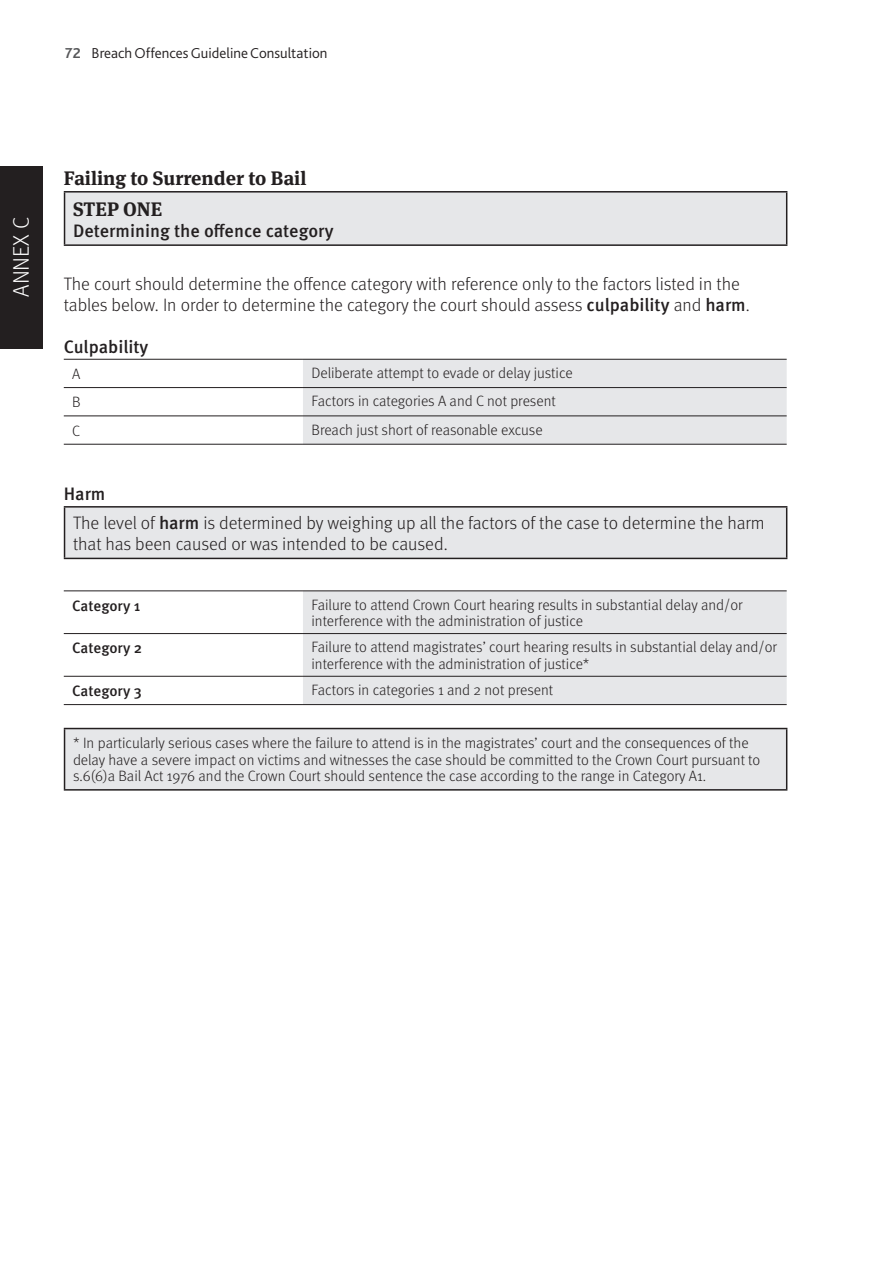
<style>
.page{position:relative;width:893px;height:1263px;background:#fff}
.page>*{position:absolute;margin:0;border:0;box-sizing:border-box;transform-origin:0 0}
.t1{font:300 22.5px "Meta OT";color:#fff}
.A_head{font:700 19.5px "Meta Serif OT";color:#231f20}
.body_text{font:300 18px/21px "Meta OT";color:#231f20}
.body_text-2{font:500 18px "Meta OT";color:#231f20}
.B_head{font:500 18px "Meta OT";color:#231f20}
.table_text{font:300 15px/16.5px "Meta OT";color:#231f20}
.t2{font:300 15px "Bliss 2";color:#231f20}
.table_text-2{font:500 15px "Meta OT";color:#231f20}
.s1{font-weight:700;color:#57585a}
.s2{font-weight:500}
</style>
<div class="page">
<div style="left:0;top:166px;width:43px;height:183px;background:#231f20"></div>
<div style="left:65px;top:192px;width:722px;height:53px;background:#e6e7e9"></div>
<hr style="left:64px;top:193px;width:1px;height:51px;background:#231f20">
<hr style="left:64px;top:191px;width:723px;height:2px;background:#231f20">
<hr style="left:786px;top:193px;width:1px;height:51px;background:#231f20">
<hr style="left:64px;top:244px;width:723px;height:2px;background:#231f20">
<div style="left:303px;top:360px;width:484px;height:84px;background:#e6e7e9"></div>
<hr style="left:64px;top:359px;width:239px;height:1px;background:#231f20">
<hr style="left:303px;top:359px;width:484px;height:1px;background:#231f20">
<hr style="left:64px;top:387px;width:239px;height:1px;background:#231f20">
<hr style="left:303px;top:387px;width:484px;height:1px;background:#231f20">
<hr style="left:64px;top:416px;width:239px;height:1px;background:#231f20">
<hr style="left:303px;top:416px;width:484px;height:1px;background:#231f20">
<hr style="left:64px;top:444px;width:239px;height:1px;background:#231f20">
<hr style="left:303px;top:444px;width:484px;height:1px;background:#231f20">
<div style="left:65px;top:507px;width:722px;height:51px;background:#e6e7e9"></div>
<hr style="left:64px;top:508px;width:1px;height:50px;background:#231f20">
<hr style="left:64px;top:506px;width:723px;height:2px;background:#231f20">
<hr style="left:786px;top:508px;width:1px;height:50px;background:#231f20">
<hr style="left:64px;top:558px;width:723px;height:1px;background:#231f20">
<div style="left:303px;top:592px;width:484px;height:112px;background:#e6e7e9"></div>
<hr style="left:64px;top:591px;width:239px;height:1px;background:#231f20">
<hr style="left:303px;top:591px;width:484px;height:1px;background:#231f20">
<hr style="left:64px;top:633px;width:239px;height:1px;background:#231f20">
<hr style="left:303px;top:633px;width:484px;height:1px;background:#231f20">
<hr style="left:64px;top:676px;width:239px;height:1px;background:#231f20">
<hr style="left:303px;top:676px;width:484px;height:1px;background:#231f20">
<hr style="left:64px;top:704px;width:239px;height:1px;background:#231f20">
<hr style="left:303px;top:704px;width:484px;height:1px;background:#231f20">
<div style="left:65px;top:728px;width:722px;height:62px;background:#e6e7e9"></div>
<hr style="left:64px;top:729px;width:1px;height:60px;background:#231f20">
<hr style="left:64px;top:728px;width:723px;height:1px;background:#231f20">
<hr style="left:786px;top:729px;width:1px;height:60px;background:#231f20">
<hr style="left:64px;top:789px;width:723px;height:2px;background:#231f20">
<p class="t2" style="left:65px;top:43px;width:264px"><span class="s1">72</span> Breach Offences Guideline Consultation</p>
<h1 class="t1" style="left:8px;top:297px;width:81px;rotate:-90deg">ANNEX C</h1>
<p class="A_head" style="left:64px;top:166px;width:244px">Failing to Surrender to Bail</p>
<p class="A_head" style="left:73px;top:197px;width:91px">STEP ONE</p>
<p class="body_text-2" style="left:73px;top:220px;width:262px">Determining the offence category</p>
<p class="body_text" style="left:64px;top:274px;width:687px">The court should determine the offence category with reference only to the factors listed in the tables below. In order to determine the category the court should assess <span class="s2">culpability</span> and <span class="s2">harm</span>.</p>
<p class="B_head" style="left:64px;top:336px;width:86px">Culpability</p>
<p class="table_text" style="left:72px;top:366px;width:10px">A</p>
<p class="table_text" style="left:311px;top:365px;width:263px">Deliberate attempt to evade or delay justice</p>
<p class="table_text" style="left:72px;top:394px;width:10px">B</p>
<p class="table_text" style="left:311px;top:393px;width:246px">Factors in categories A and C not present</p>
<p class="table_text" style="left:72px;top:423px;width:9px">C</p>
<p class="table_text" style="left:311px;top:421px;width:233px">Breach just short of reasonable excuse</p>
<p class="B_head" style="left:64px;top:483px;width:43px">Harm</p>
<p class="body_text" style="left:73px;top:512px;width:693px">The level of <span class="s2">harm</span> is determined by weighing up all the factors of the case to determine the harm that has been caused or was intended to be caused.</p>
<p class="table_text-2" style="left:72px;top:597px;width:70px">Category 1</p>
<p class="table_text" style="left:311px;top:596px;width:433px">Failure to attend Crown Court hearing results in substantial delay and/or interference with the administration of justice</p>
<p class="table_text-2" style="left:72px;top:639px;width:71px">Category 2</p>
<p class="table_text" style="left:311px;top:639px;width:467px">Failure to attend magistrates’ court hearing results in substantial delay and/or interference with the administration of justice*</p>
<p class="table_text-2" style="left:72px;top:682px;width:71px">Category 3</p>
<p class="table_text" style="left:311px;top:682px;width:243px">Factors in categories 1 and 2 not present</p>
<p class="table_text" style="left:73px;top:735px;width:689px">* In particularly serious cases where the failure to attend is in the magistrates’ court and the consequences of the delay have a severe impact on victims and witnesses the case should be committed to the Crown Court pursuant to s.6(6)a Bail Act 1976 and the Crown Court should sentence the case according to the range in Category A1.</p>
</div>
